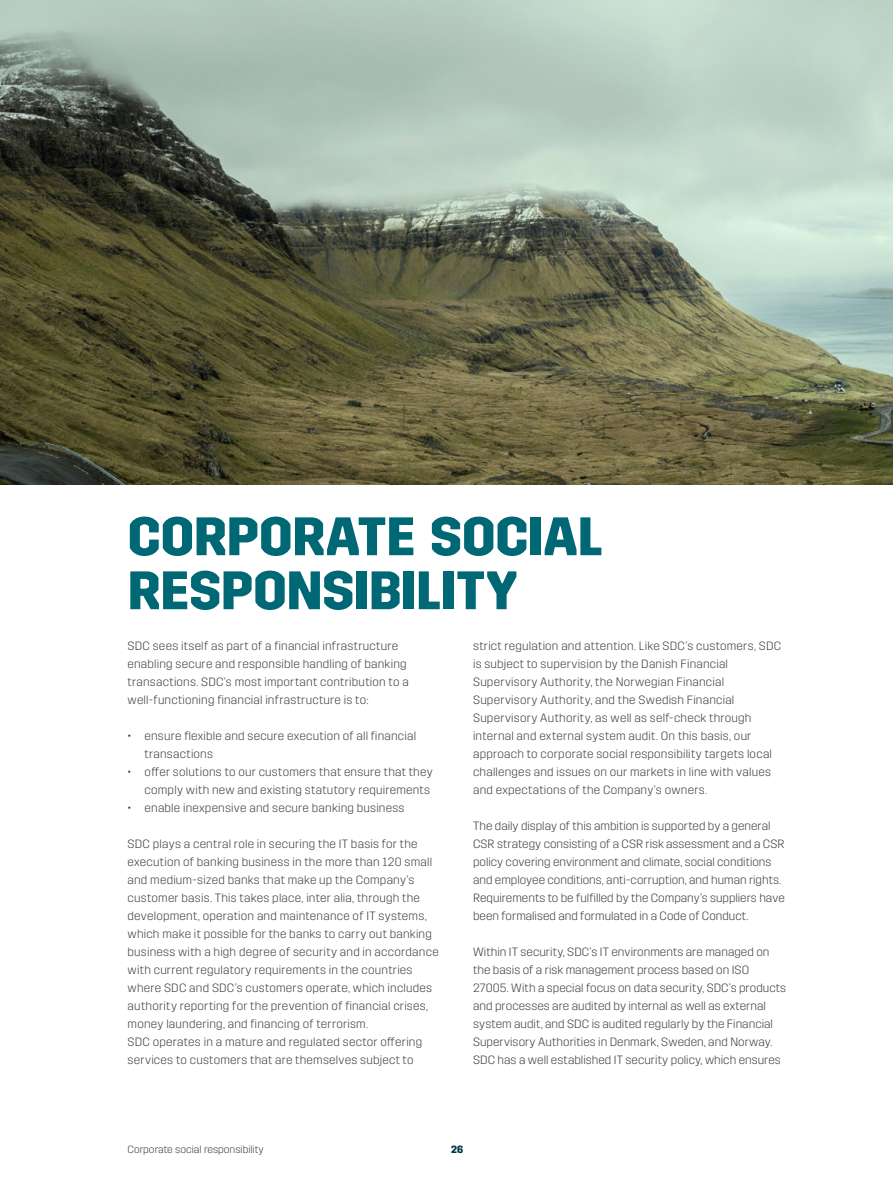
<style>
.page{position:relative;width:893px;height:1191px;background:#fff}
.page>*{position:absolute;margin:0;border:0;box-sizing:border-box;transform-origin:0 0}
.overskrift_36_36{font:700 54px/54px "Trim";letter-spacing:-.005em;color:#006875}
.UK_brød_8_12{font:300 12px/18px "Trim";letter-spacing:.015em;color:#3e3e3f}
.t1{font:300 10.5px "Trim";color:#3e3e3f}
.t2{font:700 10.5px "Trim";color:#003645}
</style>
<div class="page">
<img style="left:0;top:0;width:893px;height:485px">
<p class="overskrift_36_36" style="left:128px;top:510px;width:476px">CORPORATE SOCIAL<br>RESPONSIBILITY</p>
<p class="UK_brød_8_12" style="left:128px;top:636px;width:283px">SDC sees itself as part of a financial infrastructure enabling secure and responsible handling of banking transactions. SDC’s most important contribution to a well-functioning financial infrastructure is to:</p>
<p class="UK_brød_8_12" style="left:145px;top:726px;width:273px;text-indent:-17px">• ensure flexible and secure execution of all financial transactions</p>
<p class="UK_brød_8_12" style="left:128px;top:762px;width:307px;text-align:right">• offer solutions to our customers that ensure that they comply with new and existing statutory requirements</p>
<p class="UK_brød_8_12" style="left:128px;top:798px;width:279px">• enable inexpensive and secure banking business</p>
<p class="UK_brød_8_12" style="left:128px;top:834px;width:313px">SDC plays a central role in securing the IT basis for the execution of banking business in the more than 120 small and medium-sized banks that make up the Company’s customer basis. This takes place, inter alia, through the development, operation and maintenance of IT systems, which make it possible for the banks to carry out banking business with a high degree of security and in accordance with current regulatory requirements in the countries where SDC and SDC’s customers operate, which includes authority reporting for the prevention of financial crises, money laundering, and financing of terrorism.</p>
<p class="UK_brød_8_12" style="left:128px;top:1032px;width:296px">SDC operates in a mature and regulated sector offering services to customers that are themselves subject to</p>
<p class="UK_brød_8_12" style="left:473px;top:636px;width:310px">strict regulation and attention. Like SDC’s customers, SDC is subject to supervision by the Danish Financial Supervisory Authority, the Norwegian Financial Supervisory Authority, and the Swedish Financial Supervisory Authority, as well as self-check through internal and external system audit. On this basis, our approach to corporate social responsibility targets local challenges and issues on our markets in line with values and expectations of the Company’s owners.</p>
<p class="UK_brød_8_12" style="left:473px;top:816px;width:313px">The daily display of this ambition is supported by a general CSR strategy consisting of a CSR risk assessment and a CSR policy covering environment and climate, social conditions and employee conditions, anti-corruption, and human rights.<br>Requirements to be fulfilled by the Company’s suppliers have been formalised and formulated in a Code of Conduct.</p>
<p class="UK_brød_8_12" style="left:473px;top:942px;width:315px">Within IT security, SDC’s IT environments are managed on the basis of a risk management process based on ISO 27005. With a special focus on data security, SDC’s products and processes are audited by internal as well as external system audit, and SDC is audited regularly by the Financial Supervisory Authorities in Denmark, Sweden, and Norway.<br>SDC has a well established IT security policy, which ensures</p>
<p class="t1" style="left:128px;top:1143px;width:138px">Corporate social responsibility</p>
<p class="t2" style="left:451px;top:1143px;width:14px">26</p>
</div>
